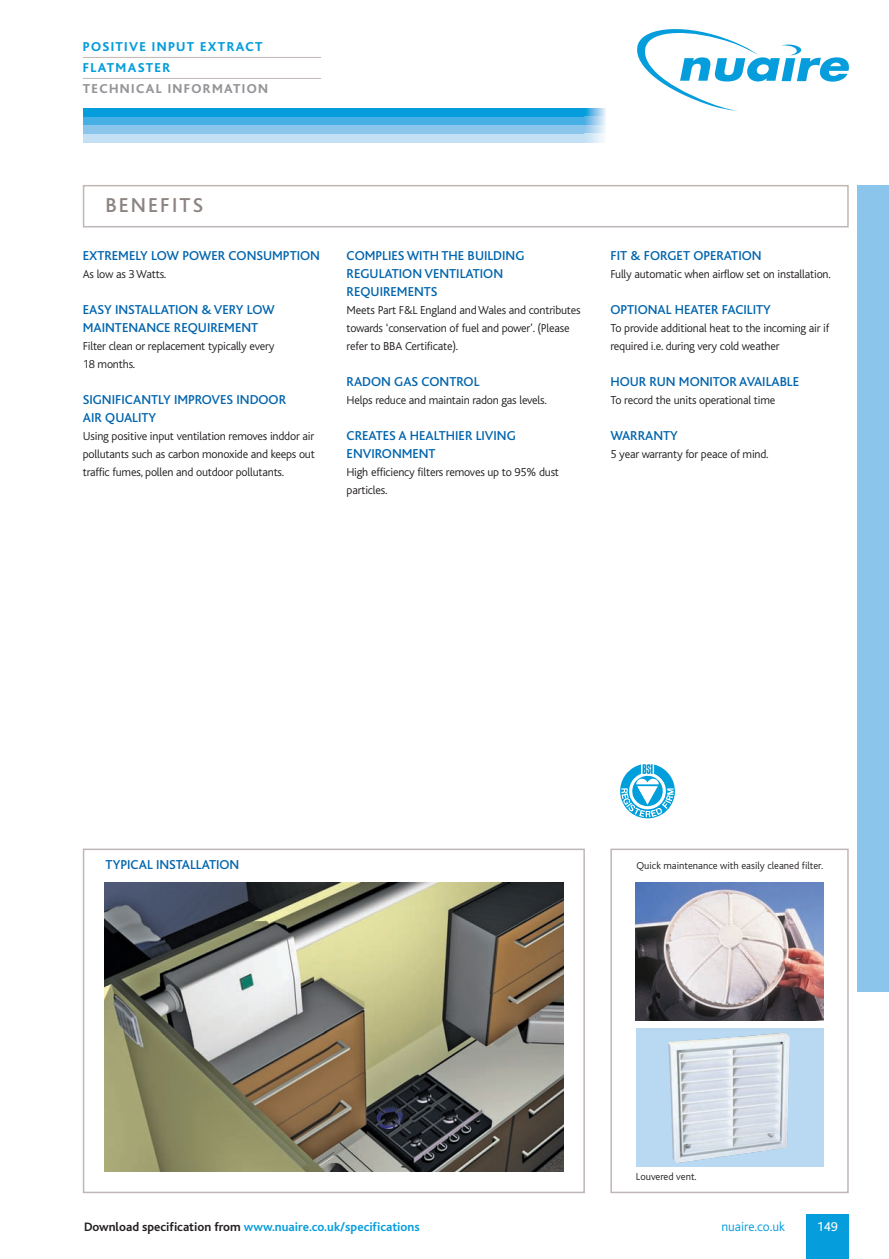
<style>
.page{position:relative;width:889px;height:1259px;background:#fff}
.page>*{position:absolute;margin:0;border:0;box-sizing:border-box;transform-origin:0 0}
.t1{font:500 21px "Bliss";letter-spacing:.1em;color:#8d8380}
.t2{font:500 13.5px/18px "Bliss";color:#0164ad}
.t3{font:800 13.5px/21px "Bliss";letter-spacing:.1em;color:#069ddc}
.t4{font:800 13.5px "Bliss";letter-spacing:.1em;color:#939598}
.t5{font:300 13.5px "Bliss";color:#069ddc}
.t6{font:13.5px "Bliss";color:#fff}
.t7{font:700 12.75px "Bliss";color:#069ddc}
.t8{font:300 12px/18px "Bliss";letter-spacing:-.015em;color:#231f20}
.t9{font:300 10.5px "Bliss";color:#231f20}
.s1{color:#231f20}
</style>
<div class="page">
<svg style="left:637px;top:29px;width:211px;height:82px"></svg>
<div style="left:806px;top:1214px;width:42px;height:44px;background:#069ddc"></div>
<div style="left:83px;top:108px;width:527px;height:9px;background:#069ddc"></div>
<div style="left:83px;top:117px;width:527px;height:8px;background:#46afe3"></div>
<div style="left:83px;top:125px;width:527px;height:9px;background:#8bc5eb"></div>
<div style="left:83px;top:134px;width:527px;height:8px;background:#c4e0f4"></div>
<hr style="left:83px;top:57px;width:238px;height:1px;background:#bfb7b5">
<hr style="left:83px;top:78px;width:238px;height:1px;background:#bfb7b5">
<img style="left:585px;top:108px;width:21px;height:34px">
<hr style="left:606px;top:108px;width:4px;height:34px;background:#fff">
<div style="left:857px;top:185px;width:31px;height:806px;background:#8bc5eb"></div>
<div style="left:83px;top:185px;width:765px;height:42px;border:2px solid #bfb7b5"></div>
<div style="left:83px;top:848px;width:502px;height:345px;border:2px solid #bfb7b5"></div>
<div style="left:610px;top:848px;width:238px;height:345px;border:2px solid #bfb7b5"></div>
<svg style="left:620px;top:764px;width:55px;height:54px"></svg>
<img style="left:104px;top:882px;width:459px;height:289px">
<div style="left:636px;top:1027px;width:187px;height:139px;background:#b8d9f1"></div>
<img style="left:668px;top:1032px;width:121px;height:130px">
<img style="left:636px;top:882px;width:187px;height:138px">
<p class="t3" style="left:83px;top:38px;width:181px">POSITIVE INPUT EXTRACT<br>FLATMASTER</p>
<p class="t4" style="left:83px;top:84px;width:187px">TECHNICAL INFORMATION</p>
<h1 class="t1" style="left:106px;top:199px;width:99px">BENEFITS</h1>
<p class="t2" style="left:83px;top:248px;width:239px">EXTREMELY LOW POWER CONSUMPTION</p>
<p class="t8" style="left:83px;top:266px;width:85px">As low as 3 Watts.</p>
<p class="t2" style="left:83px;top:302px;width:193px">EASY INSTALLATION &amp; VERY LOW<br>MAINTENANCE REQUIREMENT</p>
<p class="t8" style="left:83px;top:338px;width:193px">Filter clean or replacement typically every<br>18 months.</p>
<p class="t2" style="left:83px;top:392px;width:205px">SIGNIFICANTLY IMPROVES INDOOR<br>AIR QUALITY</p>
<p class="t8" style="left:83px;top:428px;width:233px;text-align:justify">Using positive input ventilation removes inddor air pollutants such as carbon monoxide and keeps out traffic fumes, pollen and outdoor pollutants.</p>
<p class="t2" style="left:346px;top:248px;width:179px">COMPLIES WITH THE BUILDING<br>REGULATION VENTILATION<br>REQUIREMENTS</p>
<p class="t8" style="left:346px;top:302px;width:235px">Meets Part F&amp;L England and Wales and contributes towards ‘conservation of fuel and power’. (Please refer to BBA Certificate).</p>
<p class="t2" style="left:346px;top:374px;width:134px">RADON GAS CONTROL</p>
<p class="t8" style="left:346px;top:392px;width:202px">Helps reduce and maintain radon gas levels.</p>
<p class="t2" style="left:346px;top:428px;width:171px">CREATES A HEALTHIER LIVING<br>ENVIRONMENT</p>
<p class="t8" style="left:346px;top:464px;width:214px">High efficiency filters removes up to 95% dust particles.</p>
<p class="t2" style="left:610px;top:248px;width:153px">FIT &amp; FORGET OPERATION</p>
<p class="t8" style="left:610px;top:266px;width:222px">Fully automatic when airflow set on installation.</p>
<p class="t2" style="left:610px;top:302px;width:162px">OPTIONAL HEATER FACILITY</p>
<p class="t8" style="left:610px;top:320px;width:220px">To provide additional heat to the incoming air if required i.e. during very cold weather</p>
<p class="t2" style="left:610px;top:374px;width:190px">HOUR RUN MONITOR AVAILABLE</p>
<p class="t8" style="left:610px;top:392px;width:166px">To record the units operational time</p>
<p class="t2" style="left:610px;top:428px;width:69px">WARRANTY</p>
<p class="t8" style="left:610px;top:446px;width:160px">5 year warranty for peace of mind.</p>
<p class="t2" style="left:106px;top:857px;width:135px">TYPICAL INSTALLATION</p>
<p class="t9" style="left:636px;top:862px;width:188px">Quick maintenance with easily cleaned filter.</p>
<p class="t9" style="left:636px;top:1172px;width:62px">Louvered vent.</p>
<p class="t7" style="left:84px;top:1222px;width:337px"><span class="s1">Download specification from</span> www.nuaire.co.uk/specifications</p>
<p class="t5" style="left:721px;top:1221px;width:65px">nuaire.co.uk</p>
<p class="t6" style="left:816px;top:1222px;width:23px">149</p>
</div>
